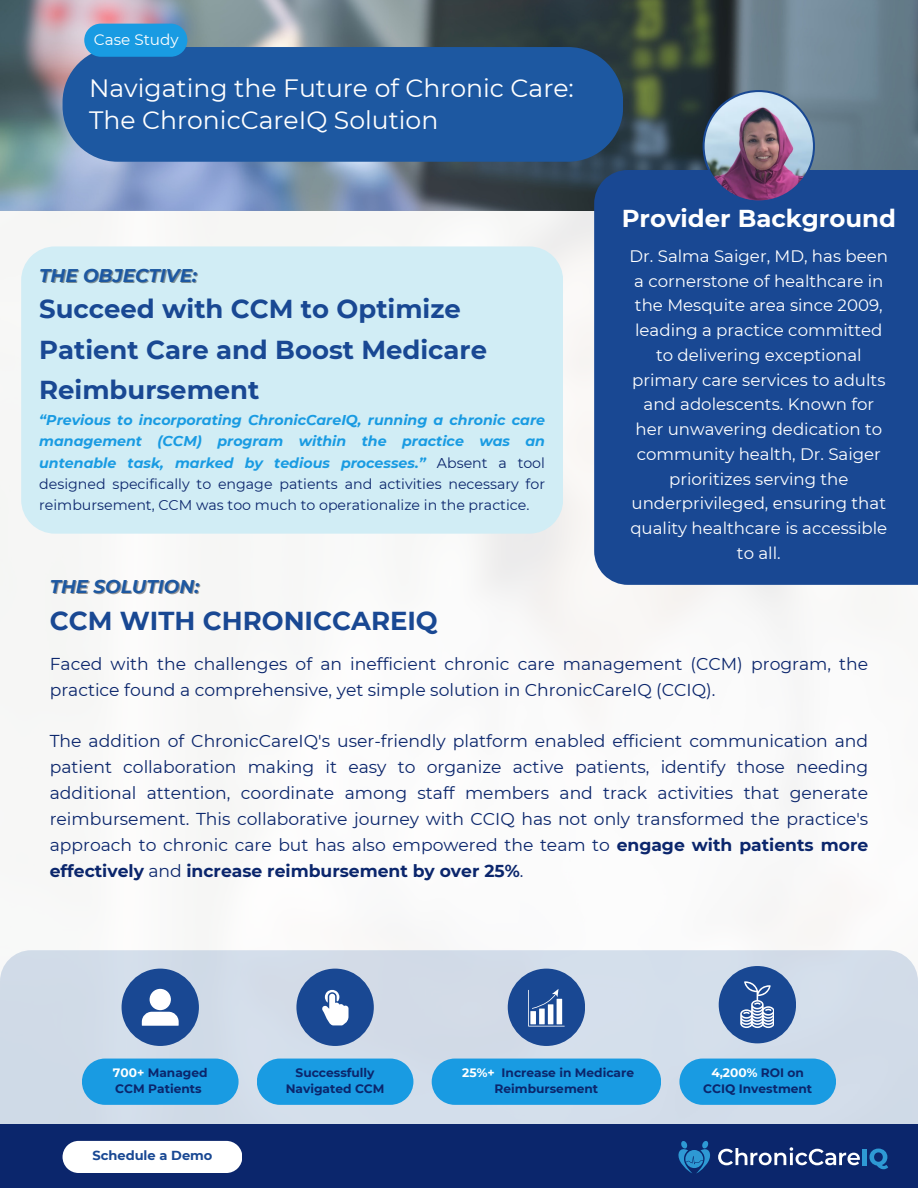
<style>
.page{position:relative;width:918px;height:1188px;background:#fff}
.page>*{position:absolute;margin:0;border:0;box-sizing:border-box;transform-origin:0 0}
.t1{font:700 25.95px/40.5px "Montserrat";color:#194893}
.t2{font:25.05px/32.7px "Montserrat";color:#fff}
.t3{font:700 24.45px "Montserrat";color:#fff}
.t4{font:italic 700 18.45px "Montserrat";color:#1d58a1}
.t5{font:17.25px/25.8px "Montserrat";color:#0b266c}
.t6{font:16.65px/24.8px "Montserrat";color:#fff;text-align:center}
.t7{font:15.15px "Montserrat";color:#fff}
.t8{font:italic 700 14.25px/21.3px "Montserrat";color:#199be2;text-align:justify}
.t9{font:700 13.05px "Montserrat";color:#194893}
.t10{font:700 12.15px/16.2px "Montserrat";color:#0b266c;text-align:center}
.s1{font-weight:400;font-style:normal;color:#0b266c}
.s2{font-weight:700}
.s3{color:#fff}
</style>
<div class="page">
<img style="left:0;top:0;width:918px;height:976px">
<div style="left:594px;top:170px;width:324px;height:415px;background:#194893"></div>
<div style="left:21px;top:246px;width:542px;height:288px;background:#d1edf5"></div>
<img style="left:703px;top:90px;width:112px;height:112px">
<div style="left:0;top:950px;width:918px;height:238px;background:#d2dce9;border-radius:31px"></div>
<div style="left:508px;top:969px;width:77px;height:77px;background:#194893;border-radius:50%"></div>
<svg style="left:528px;top:989px;width:37px;height:38px"></svg>
<div style="left:432px;top:1059px;width:229px;height:46px;background:#199be2"></div>
<div style="left:296px;top:969px;width:78px;height:77px;background:#194893;border-radius:50%"></div>
<svg style="left:322px;top:989px;width:27px;height:36px"></svg>
<svg style="left:257px;top:1059px;width:156px;height:46px;background:#249fe2"></svg>
<div style="left:719px;top:966px;width:77px;height:77px;background:#194893;border-radius:50%"></div>
<svg style="left:740px;top:981px;width:34px;height:47px"></svg>
<svg style="left:679px;top:1059px;width:157px;height:46px;background:#259fe2"></svg>
<div style="left:0;top:1125px;width:918px;height:63px;background:#0b266c"></div>
<div style="left:862px;top:1149px;width:5px;height:16px;background:#2e99d4"></div>
<svg style="left:869px;top:1149px;width:19px;height:20px"></svg>
<svg style="left:678px;top:1141px;width:182px;height:33px"></svg>
<div style="left:63px;top:1141px;width:179px;height:32px;background:#fff"></div>
<div style="left:122px;top:969px;width:77px;height:77px;background:#194893;border-radius:50%"></div>
<svg style="left:82px;top:1059px;width:157px;height:46px;background:#259fe2"></svg>
<svg style="left:142px;top:989px;width:37px;height:37px"></svg>
<div style="left:63px;top:47px;width:560px;height:115px;background:#1d58a1;border-radius:55px"></div>
<div style="left:84px;top:24px;width:103px;height:33px;background:#199be2;border-radius:17px"></div>
<p class="t7" style="left:94px;top:31px;width:86px">Case Study</p>
<p class="t2" style="left:89px;top:71px;width:486px">Navigating the Future of Chronic Care:<br>The ChronicCareIQ Solution</p>
<p class="t4" style="left:39px;top:264px;width:159px">THE OBJECTIVE:</p>
<p class="t1" style="left:39px;top:289px;width:449px">Succeed with CCM to Optimize<br>Patient Care and Boost Medicare<br>Reimbursement</p>
<p class="t8" style="left:39px;top:409px;width:507px">“Previous to incorporating ChronicCareIQ, running a chronic care management (CCM) program within the practice was an untenable task, marked by tedious processes.” <span class="s1">Absent a tool designed specifically to engage patients and activities necessary for reimbursement, CCM was too much to operationalize in the practice.</span></p>
<p class="t3" style="left:622px;top:203px;width:276px">Provider Background</p>
<p class="t6" style="left:630px;top:244px;width:260px">Dr. Salma Saiger, MD, has been a cornerstone of healthcare in the Mesquite area since 2009, leading a practice committed to delivering exceptional primary care services to adults and adolescents. Known for her unwavering dedication to community health, Dr. Saiger prioritizes serving the underprivileged, ensuring that quality healthcare is accessible to all.</p>
<p class="t4" style="left:50px;top:576px;width:151px">THE SOLUTION:</p>
<p class="t1" style="left:50px;top:600px;width:390px">CCM WITH CHRONICCAREIQ</p>
<p class="t5" style="left:50px;top:651px;width:820px">Faced with the challenges of an inefficient chronic care management (CCM) program, the practice found a comprehensive, yet simple solution in ChronicCareIQ (CCIQ).</p>
<p class="t5" style="left:50px;top:728px;width:820px;text-align:justify">The addition of ChronicCareIQ's user-friendly platform enabled efficient communication and patient collaboration making it easy to organize active patients, identify those needing additional attention, coordinate among staff members and track activities that generate reimbursement. This collaborative journey with CCIQ has not only transformed the practice's approach to chronic care but has also empowered the team to <span class="s2">engage with patients more effectively</span> and <span class="s2">increase reimbursement by over 25%</span>.</p>
<p class="t10" style="left:113px;top:1064px;width:96px;text-align:left"><span class="s3">700+</span> Managed<br>CCM Patients</p>
<p class="t9" style="left:92px;top:1148px;width:122px">Schedule a Demo</p>
<p class="t10" style="left:462px;top:1064px;width:173px"><span class="s3">25%+</span> Increase in Medicare<br>Reimbursement</p>
<p class="t10" style="left:286px;top:1064px;width:100px">Successfully<br>Navigated CCM</p>
<p class="t10" style="left:703px;top:1064px;width:111px"><span class="s3">4,200%</span> ROI on<br>CCIQ Investment</p>
</div>
